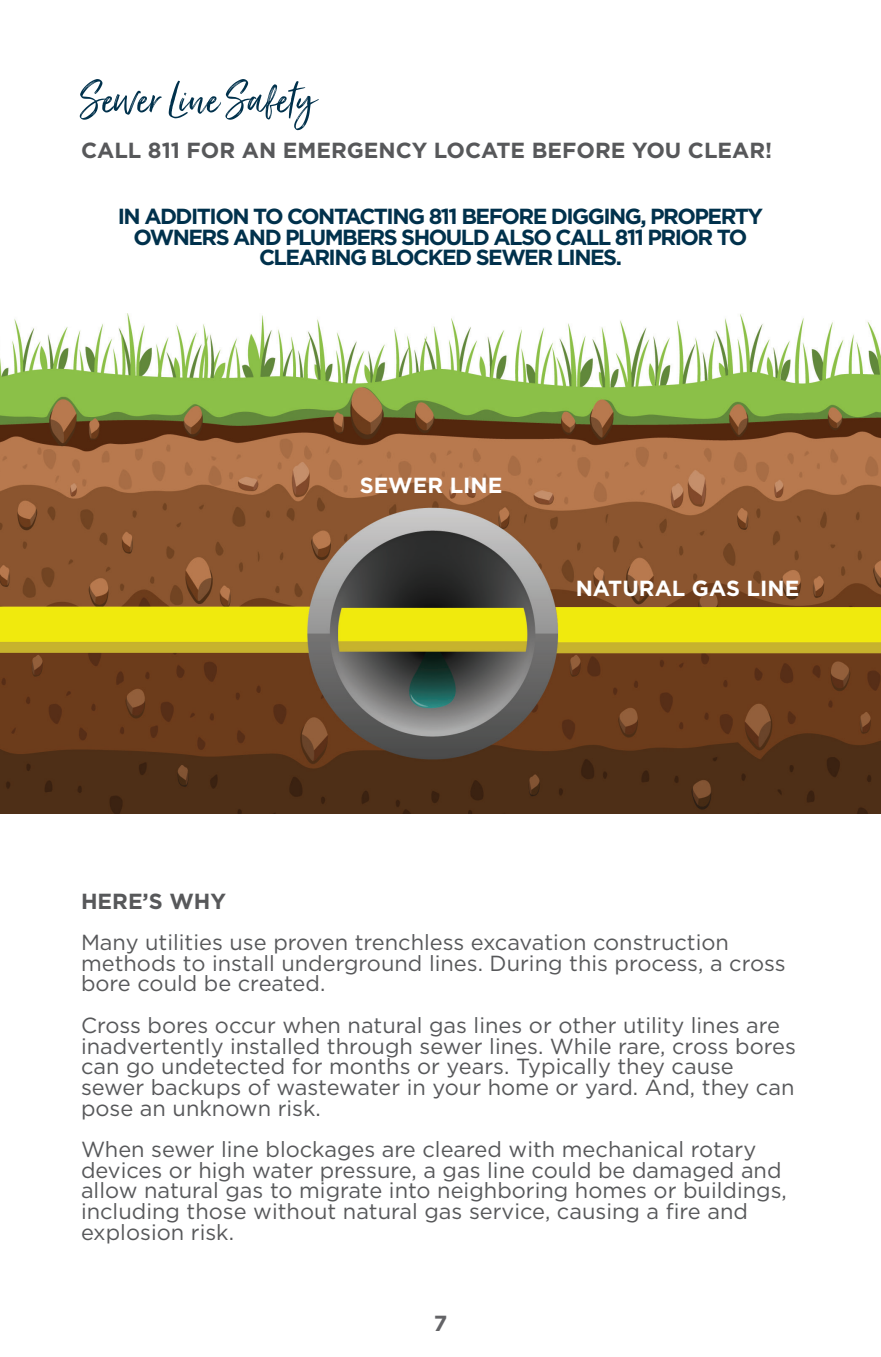
<style>
.page{position:relative;width:881px;height:1357px;background:#fff}
.page>*{position:absolute;margin:0;border:0;box-sizing:border-box;transform-origin:0 0}
.t1{font:54px "Just Lovely";color:#00314c}
.t2{font:21.82px/20.7px "Gotham";color:#57585a}
.t3{font:700 21.82px/20.7px "Gotham";letter-spacing:-.07em;color:#00314c;text-align:center}
.t4{font:700 21.82px "Gotham";color:#57585a}
.t5{font:700 21.82px "Gotham";color:#fff}
.t6{font:700 21.82px "Gotham";color:#636366}
</style>
<div class="page">
<img style="left:0;top:313px;width:881px;height:500px">
<p class="t1" style="left:81px;top:66px;width:235px">Sewer Line Safety</p>
<p class="t4" style="left:81px;top:135px;width:693px">CALL 811 FOR AN EMERGENCY LOCATE BEFORE YOU CLEAR!</p>
<p class="t3" style="left:118px;top:206px;width:647px">IN ADDITION TO CONTACTING 811 BEFORE DIGGING, PROPERTY<br>OWNERS AND PLUMBERS SHOULD ALSO CALL 811 PRIOR TO<br>CLEARING BLOCKED SEWER LINES.</p>
<p class="t5" style="left:360px;top:471px;width:144px">SEWER LINE</p>
<p class="t5" style="left:576px;top:574px;width:225px">NATURAL GAS LINE</p>
<p class="t4" style="left:81px;top:886px;width:147px">HERE’S WHY</p>
<p class="t2" style="left:81px;top:931px;width:706px">Many utilities use proven trenchless excavation construction methods to install underground lines. During this process, a cross bore could be created.</p>
<p class="t2" style="left:81px;top:1014px;width:716px">Cross bores occur when natural gas lines or other utility lines are inadvertently installed through sewer lines. While rare, cross bores can go undetected for months or years. Typically they cause sewer backups of wastewater in your home or yard. And, they can pose an unknown risk.</p>
<p class="t2" style="left:81px;top:1138px;width:707px">When sewer line blockages are cleared with mechanical rotary devices or high water pressure, a gas line could be damaged and allow natural gas to migrate into neighboring homes or buildings, including those without natural gas service, causing a fire and explosion risk.</p>
<p class="t6" style="left:434px;top:1309px;width:15px">7</p>
</div>
